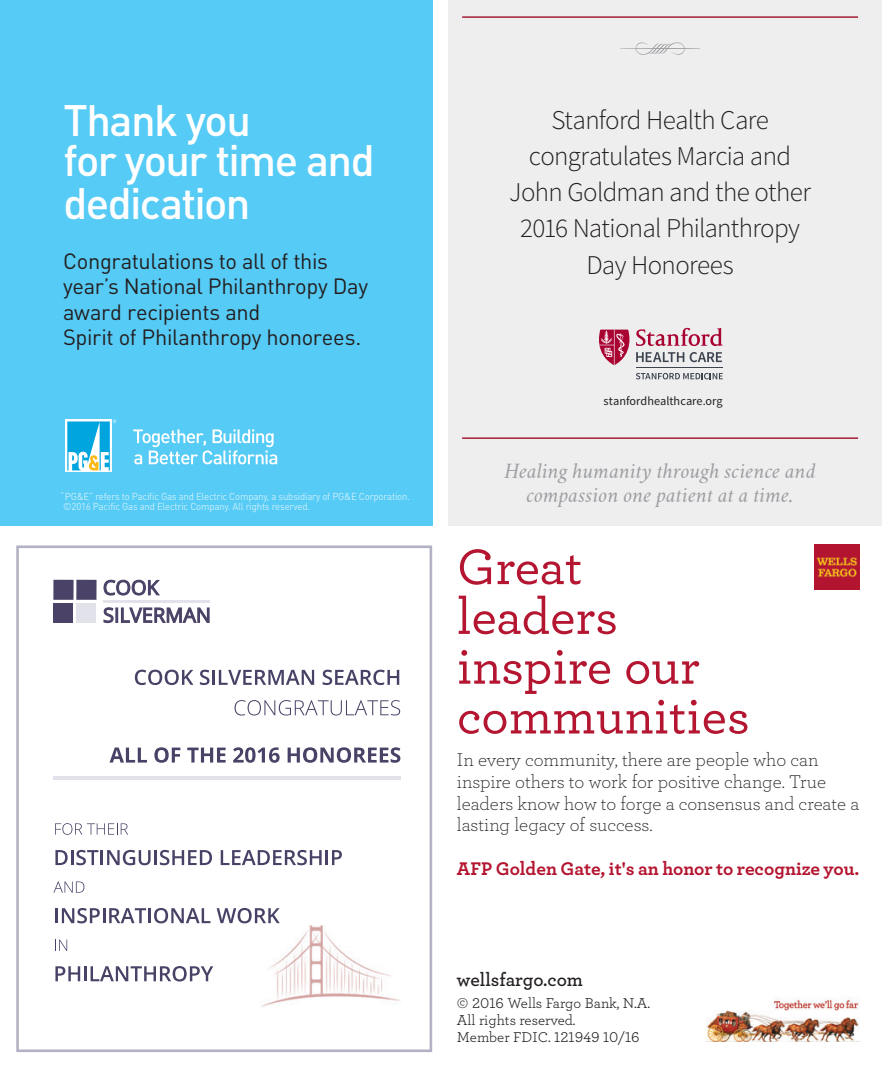
<style>
.page{position:relative;width:882px;height:1071px;background:#fff}
.page>*{position:absolute;margin:0;border:0;box-sizing:border-box;transform-origin:0 0}
.t1{font:500 52.32px/49.9px "Archer";color:#b41530}
.t2{font:500 43.4px/41.8px "DIN Pro";letter-spacing:-.035em;color:#fff}
.t3{font:300 27.12px/36.1px "Source Sans Pro";letter-spacing:-.025em;color:#231f20;text-align:center}
.t4{font:21.88px/25.2px "DIN Pro";letter-spacing:-.015em;color:#231f20}
.t5{font:italic 19.6px/24px "Crimson";letter-spacing:.005em;color:#9d9fa2;text-align:center}
.t6{font:300 19.25px/21.7px "Archer";color:#231f20}
.t7{font:700 19.25px "Archer";color:#b41530}
.t8{font:19.25px "Archer Semibold LF";color:#231f20}
.t9{font:14.88px/16.8px "Archer Book LF";color:#231f20}
.t10{font:12.25px "Source Sans Pro";letter-spacing:.005em;color:#231f20}
.t11{font:10.15px/10.2px "DIN Pro";letter-spacing:-.02em;color:#fff;scale:.95 1}
</style>
<div class="page">
<img style="left:815px;top:544px;width:45px;height:45px">
<img style="left:706px;top:997px;width:154px;height:45px">
<svg style="left:16px;top:545px;width:416px;height:507px"></svg>
<svg style="left:110px;top:748px;width:37px;height:15px"></svg>
<svg style="left:154px;top:747px;width:26px;height:16px"></svg>
<svg style="left:187px;top:748px;width:39px;height:15px"></svg>
<svg style="left:233px;top:747px;width:47px;height:16px"></svg>
<svg style="left:288px;top:747px;width:112px;height:16px"></svg>
<div style="left:0;top:0;width:432px;height:525px;background:#56cbf5"></div>
<svg style="left:65px;top:419px;width:47px;height:53px"></svg>
<svg style="left:67px;top:419px;width:49px;height:51px;background:#63c5e3"></svg>
<svg style="left:133px;top:429px;width:144px;height:35px"></svg>
<div style="left:449px;top:0;width:433px;height:525px;background:#eeeeef"></div>
<hr style="left:462px;top:16px;width:396px;height:2px;background:#a31e35">
<hr style="left:462px;top:437px;width:396px;height:2px;background:#a31e35">
<svg style="left:620px;top:42px;width:80px;height:13px"></svg>
<svg style="left:636px;top:373px;width:87px;height:6px"></svg>
<hr style="left:636px;top:367px;width:87px;height:1px;background:#3e444f">
<svg style="left:599px;top:328px;width:124px;height:37px"></svg>
<h2 class="t2" style="left:63px;top:94px;width:313px">Thank you<br>for your time and dedication</h2>
<p class="t4" style="left:63px;top:247px;width:307px">Congratulations to all of this year’s National Philanthropy Day award recipients and<br>Spirit of Philanthropy honorees.</p>
<p class="t11" style="left:61px;top:490px;width:369px">“PG&amp;E” refers to Pacific Gas and Electric Company, a subsidiary of PG&amp;E Corporation. ©2016 Pacific Gas and Electric Company. All rights reserved.</p>
<h3 class="t3" style="left:509px;top:102px;width:303px">Stanford Health Care congratulates Marcia and<br>John Goldman and the other<br>2016 National Philanthropy<br>Day Honorees</h3>
<p class="t10" style="left:604px;top:394px;width:121px">stanfordhealthcare.org</p>
<p class="t5" style="left:504px;top:459px;width:313px">Healing humanity through science and compassion one patient at a time.</p>
<h1 class="t1" style="left:457px;top:540px;width:294px">Great leaders inspire our communities</h1>
<p class="t6" style="left:457px;top:748px;width:404px">In every community, there are people who can inspire others to work for positive change. True leaders know how to forge a consensus and create a lasting legacy of success.</p>
<p class="t7" style="left:457px;top:856px;width:404px">AFP Golden Gate, it's an honor to recognize you.</p>
<p class="t8" style="left:457px;top:967px;width:127px">wellsfargo.com</p>
<p class="t9" style="left:457px;top:994px;width:195px">© 2016 Wells Fargo Bank, N.A.<br>All rights reserved.<br>Member FDIC. 121949 10/16</p>
</div>
